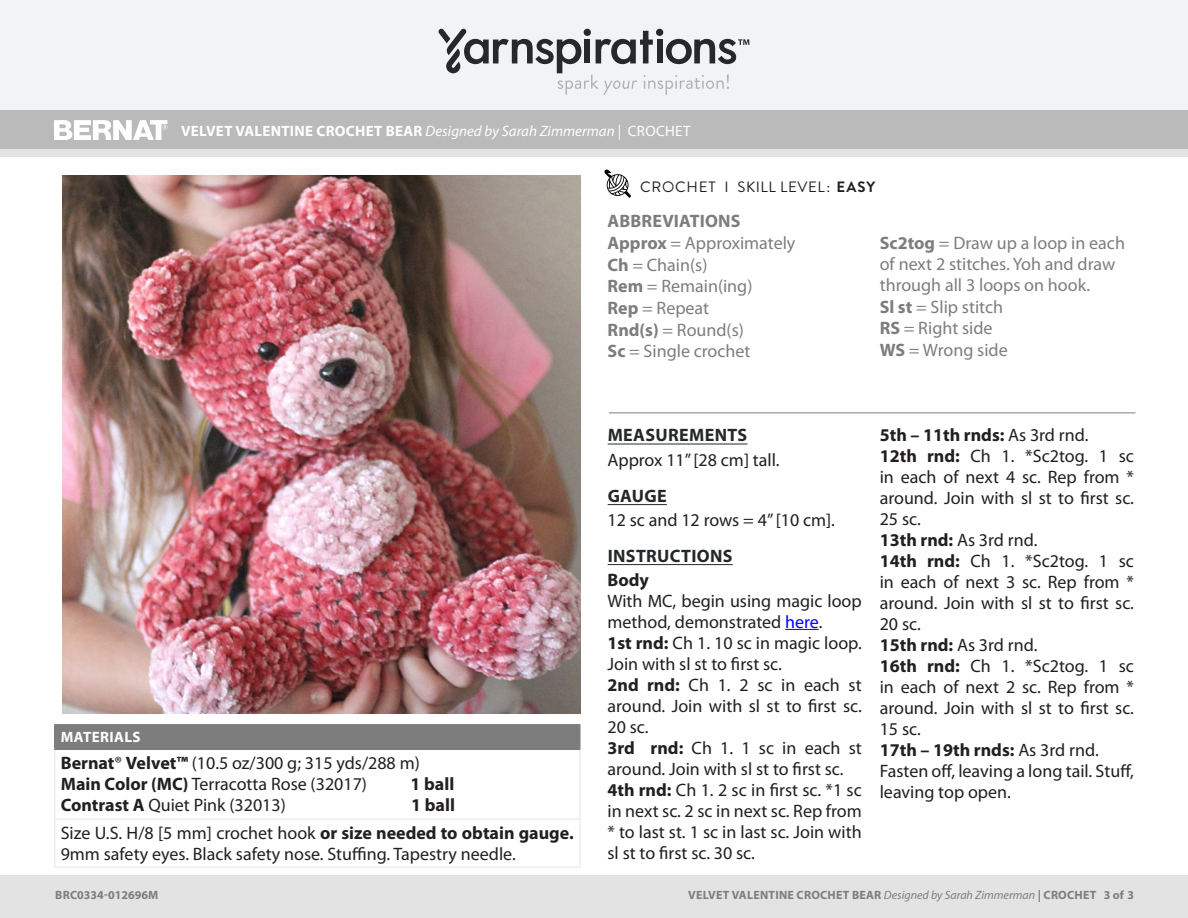
<style>
.page{position:relative;width:1188px;height:918px;background:#fff}
.page>*{position:absolute;margin:0;border:0;box-sizing:border-box;transform-origin:0 0}
.Body{font:18px/21px "Myriad Pro";color:#231f20}
.Abbreviations{font:18px/21px "Myriad Pro";color:#7d7d7d}
.t1{font:700 18px "Myriad Pro";color:#231f20}
.Head{font:700 18px "Myriad Pro";letter-spacing:.02em;color:#24282a}
.Abbreviations_Head{font:700 18px "Myriad Pro";letter-spacing:.01em;color:#7d7d7d}
.Pattern_Title{font:700 15px "Myriad Pro";letter-spacing:.02em;color:#fff}
.Skill_Level{font:15px "Brandon Grotesque";letter-spacing:.035em;color:#231f20}
.Pattern_Title-2{font:15px "Myriad Pro";letter-spacing:.02em;color:#fff}
.Materials_Head{font:700 15px "Myriad Pro";letter-spacing:.03em;color:#fff}
.t2{font:700 12px "Myriad Pro";letter-spacing:.02em;color:#7d7d7d}
.t3{font:700 12px "Myriad Pro";color:#7d7d7d}
.s1{font-weight:400;font-style:italic}
.s2{font-weight:400}
.s3{font-weight:700}
.s4{color:#00f}
</style>
<div class="page">
<div style="left:0;top:875px;width:1188px;height:43px;background:#e4e3e3"></div>
<div style="left:0;top:149px;width:1188px;height:9px;background:#e4e3e3"></div>
<div style="left:0;top:0;width:1188px;height:111px;background:#f2f3f4"></div>
<div style="left:0;top:111px;width:1188px;height:38px;background:#bbbaba"></div>
<svg style="left:604px;top:169px;width:27px;height:29px"></svg>
<svg style="left:54px;top:120px;width:114px;height:20px"></svg>
<div style="left:55px;top:725px;width:525px;height:24px;background:#7d7d7d"></div>
<hr style="left:54px;top:750px;width:2px;height:69px;background:#eaeced">
<hr style="left:579px;top:750px;width:1px;height:69px;background:#eaeced">
<hr style="left:54px;top:820px;width:2px;height:47px;background:#eaeced">
<hr style="left:579px;top:820px;width:1px;height:47px;background:#eaeced">
<hr style="left:54px;top:819px;width:526px;height:1px;background:#eaeced">
<hr style="left:54px;top:867px;width:526px;height:1px;background:#eaeced">
<hr style="left:54px;top:724px;width:526px;height:2px;background:#7d7d7d">
<hr style="left:54px;top:726px;width:2px;height:23px;background:#7d7d7d">
<hr style="left:54px;top:749px;width:526px;height:1px;background:#7d7d7d">
<svg style="left:438px;top:29px;width:311px;height:66px"></svg>
<hr style="left:608px;top:444px;width:139px;height:1px;background:#24282a">
<hr style="left:608px;top:504px;width:59px;height:1px;background:#24282a">
<hr style="left:608px;top:564px;width:125px;height:1px;background:#24282a">
<hr style="left:785px;top:629px;width:34px;height:1px;background:#00f">
<hr style="left:609px;top:412px;width:527px;height:1px;background:#7d7d7d">
<img style="left:63px;top:176px;width:517px;height:538px">
<p class="Pattern_Title" style="left:181px;top:121px;width:511px">VELVET VALENTINE CROCHET BEAR <span class="s1">Designed by Sarah Zimmerman</span> <span class="s2">| CROCHET</span></p>
<p class="Pattern_Title-2" style="left:181px;top:122px;width:83px"><span class="s3">X</span> | CROCHET</p>
<p class="Skill_Level" style="left:640px;top:177px;width:237px">CROCHET I SKILL LEVEL: <span class="s3">EASY</span></p>
<p class="Materials_Head" style="left:61px;top:727px;width:81px">MATERIALS</p>
<p class="Body" style="left:61px;top:752px;width:361px"><span class="s3">Bernat</span>® <span class="s3">Velvet™</span> (10.5 oz/300 g; 315 yds/288 m)</p>
<p class="Body" style="left:61px;top:773px;width:308px"><span class="s3">Main Color (MC)</span> Terracotta Rose (32017)</p>
<p class="t1" style="left:411px;top:772px;width:45px">1 ball</p>
<p class="Body" style="left:61px;top:794px;width:227px"><span class="s3">Contrast A</span> Quiet Pink (32013)</p>
<p class="t1" style="left:411px;top:793px;width:45px">1 ball</p>
<p class="Body" style="left:61px;top:822px;width:514px">Size U.S. H/8 [5 mm] crochet hook <span class="s3">or size needed to obtain gauge.<br></span>9mm safety eyes. Black safety nose. Stuffing. Tapestry needle.</p>
<p class="Abbreviations_Head" style="left:608px;top:209px;width:135px">ABBREVIATIONS</p>
<p class="Abbreviations" style="left:608px;top:232px;width:189px"><span class="s3">Approx</span> = Approximately</p>
<p class="Abbreviations" style="left:608px;top:254px;width:102px"><span class="s3">Ch</span> = Chain(s)</p>
<p class="Abbreviations" style="left:608px;top:276px;width:146px"><span class="s3">Rem</span> = Remain(ing)</p>
<p class="Abbreviations" style="left:608px;top:297px;width:103px"><span class="s3">Rep</span> = Repeat</p>
<p class="Abbreviations" style="left:608px;top:319px;width:138px"><span class="s3">Rnd(s)</span> = Round(s)</p>
<p class="Abbreviations" style="left:608px;top:340px;width:145px"><span class="s3">Sc</span> = Single crochet</p>
<p class="Abbreviations" style="left:880px;top:232px;width:247px"><span class="s3">Sc2tog</span> = Draw up a loop in each of next 2 stitches. Yoh and draw through all 3 loops on hook.</p>
<p class="Abbreviations" style="left:880px;top:296px;width:125px"><span class="s3">Sl st</span> = Slip stitch</p>
<p class="Abbreviations" style="left:880px;top:318px;width:114px"><span class="s3">RS</span> = Right side</p>
<p class="Abbreviations" style="left:880px;top:339px;width:129px"><span class="s3">WS</span> = Wrong side</p>
<p class="Head" style="left:608px;top:423px;width:141px">MEASUREMENTS</p>
<p class="Body" style="left:608px;top:449px;width:174px">Approx 11” [28 cm] tall.</p>
<p class="Head" style="left:608px;top:484px;width:61px">GAUGE</p>
<p class="Body" style="left:608px;top:509px;width:229px">12 sc and 12 rows = 4” [10 cm].</p>
<p class="Head" style="left:608px;top:544px;width:126px">INSTRUCTIONS</p>
<p class="t1" style="left:608px;top:568px;width:43px">Body</p>
<p class="Body" style="left:608px;top:590px;width:256px">With MC, begin using magic loop method, demonstrated <span class="s4">here</span>.</p>
<p class="Body" style="left:608px;top:632px;width:256px"><span class="s3">1st rnd:</span> Ch 1. 10 sc in magic loop.<br>Join with sl st to first sc.</p>
<p class="Body" style="left:608px;top:674px;width:256px;text-align:justify"><span class="s3">2nd rnd:</span> Ch 1. 2 sc in each st around. Join with sl st to first sc.<br>20 sc.</p>
<p class="Body" style="left:608px;top:737px;width:256px"><span class="s3">3rd rnd:</span> Ch 1. 1 sc in each st around. Join with sl st to first sc.</p>
<p class="Body" style="left:608px;top:779px;width:256px;text-align:justify"><span class="s3">4th rnd:</span> Ch 1. 2 sc in first sc. *1 sc in next sc. 2 sc in next sc. Rep from * to last st. 1 sc in last sc. Join with sl st to first sc. 30 sc.</p>
<p class="t1" style="left:880px;top:423px;width:210px">5th – 11th rnds: <span class="s2">As 3rd rnd.</span></p>
<p class="Body" style="left:880px;top:445px;width:256px;text-align:justify"><span class="s3">12th rnd:</span> Ch 1. *Sc2tog. 1 sc in each of next 4 sc. Rep from * around. Join with sl st to first sc.<br>25 sc.</p>
<p class="Body" style="left:880px;top:529px;width:159px"><span class="s3">13th rnd:</span> As 3rd rnd.</p>
<p class="Body" style="left:880px;top:550px;width:256px;text-align:justify"><span class="s3">14th rnd:</span> Ch 1. *Sc2tog. 1 sc in each of next 3 sc. Rep from * around. Join with sl st to first sc.<br>20 sc.</p>
<p class="Body" style="left:880px;top:634px;width:159px"><span class="s3">15th rnd:</span> As 3rd rnd.</p>
<p class="Body" style="left:880px;top:655px;width:256px;text-align:justify"><span class="s3">16th rnd:</span> Ch 1. *Sc2tog. 1 sc in each of next 2 sc. Rep from * around. Join with sl st to first sc.<br>15 sc.</p>
<p class="t1" style="left:880px;top:738px;width:221px">17th – 19th rnds: <span class="s2">As 3rd rnd.</span></p>
<p class="Body" style="left:880px;top:760px;width:256px">Fasten off, leaving a long tail. Stuff, leaving top open.</p>
<p class="t2" style="left:54px;top:887px;width:33px">SKU #</p>
<p class="t2" style="left:1030px;top:887px;width:40px">X | CRO</p>
<p class="t2" style="left:1104px;top:887px;width:8px">1</p>
<p class="t2" style="left:1127px;top:887px;width:9px">X</p>
<p class="t3" style="left:55px;top:887px;width:105px">BRC0334-012696M</p>
<p class="t2" style="left:688px;top:887px;width:447px">VELVET VALENTINE CROCHET BEAR <span class="s1">Designed by Sarah Zimmerman</span> | CROCHET 3 of 3</p>
</div>
